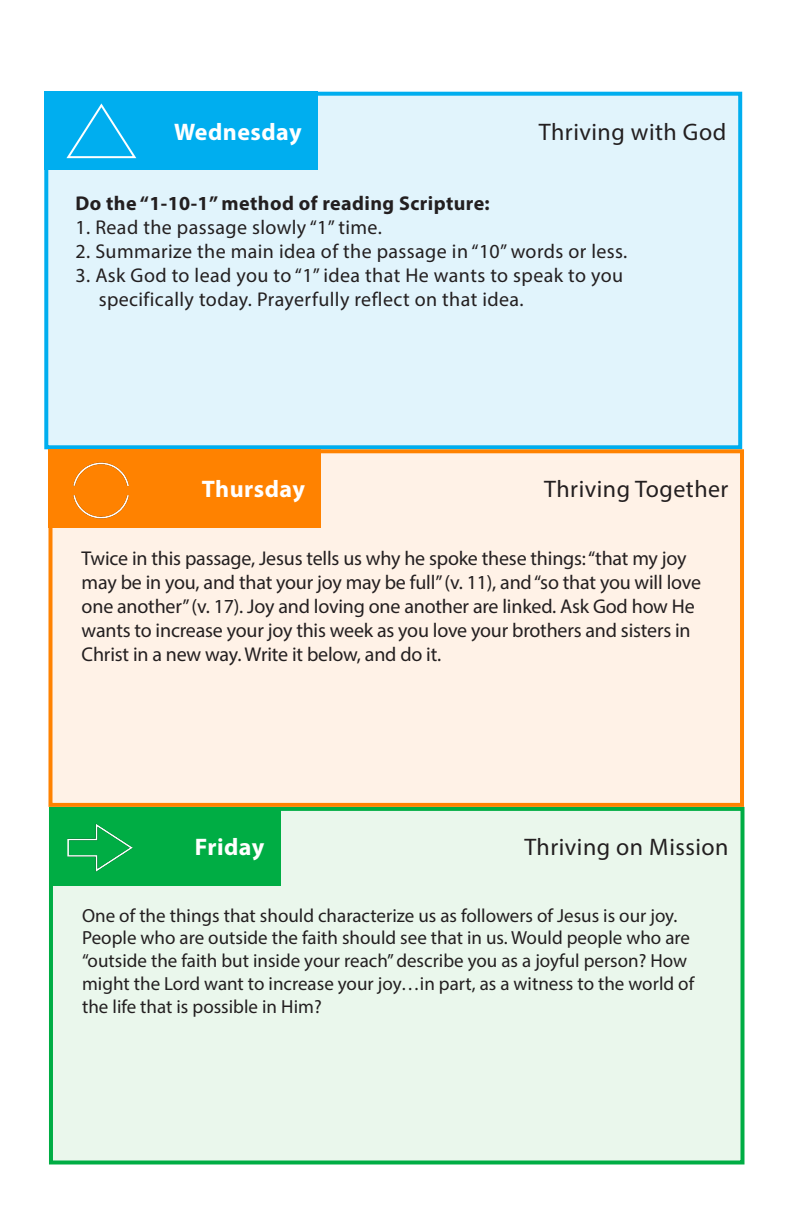
<style>
.page{position:relative;width:793px;height:1225px;background:#fff}
.page>*{position:absolute;margin:0;border:0;box-sizing:border-box;transform-origin:0 0}
.Theme_of_day{font:24px "Myriad Pro";letter-spacing:.02em;color:#231f20}
.Day_of_week{font:700 24px "Myriad Pro";letter-spacing:.02em;color:#fff}
.Body{font:20px/24px "Myriad Pro";letter-spacing:-.01em;color:#231f20}
.Day_of_week-2{font:20px "Myriad Pro";letter-spacing:.02em;color:#231f20}
.Day_of_week-3{font:700 20px "Myriad Pro";letter-spacing:.02em;color:#231f20}
.Body-2{font:19px/22.8px "Myriad Pro";color:#231f20}
</style>
<div class="page">
<div style="left:44px;top:92px;width:698px;height:357px;background:#e1f4fc;border:4px solid #00aeef"></div>
<div style="left:44px;top:92px;width:274px;height:78px;background:#00aeef"></div>
<svg style="left:66px;top:103px;width:71px;height:56px"></svg>
<div style="left:49px;top:807px;width:695px;height:357px;background:#eaf7ec;border:4px solid #00ad44"></div>
<div style="left:49px;top:807px;width:231px;height:78px;background:#00ad44"></div>
<div style="left:48px;top:449px;width:696px;height:358px;background:#fff2e7;border:4px solid #ff8200"></div>
<div style="left:48px;top:449px;width:273px;height:79px;background:#ff8200"></div>
<img style="left:73px;top:462px;width:56px;height:57px">
<img style="left:67px;top:823px;width:66px;height:49px">
<p class="Day_of_week" style="left:174px;top:116px;width:129px">Wednesday</p>
<p class="Theme_of_day" style="left:539px;top:117px;width:189px">Thriving with God</p>
<p class="Day_of_week-3" style="left:76px;top:190px;width:416px">Do the “1-10-1” method of reading Scripture:</p>
<p class="Day_of_week-2" style="left:76px;top:215px;width:308px">1. Read the passage slowly “1” time.</p>
<p class="Day_of_week-2" style="left:76px;top:239px;width:553px">2. Summarize the main idea of the passage in “10” words or less.</p>
<p class="Day_of_week-2" style="left:76px;top:263px;width:549px">3. Ask God to lead you to “1” idea that He wants to speak to you</p>
<p class="Day_of_week-2" style="left:99px;top:287px;width:427px">specifically today. Prayerfully reflect on that idea.</p>
<p class="Day_of_week" style="left:202px;top:474px;width:105px">Thursday</p>
<p class="Theme_of_day" style="left:544px;top:475px;width:186px">Thriving Together</p>
<p class="Body" style="left:82px;top:546px;width:621px">Twice in this passage, Jesus tells us why he spoke these things: “that my joy may be in you, and that your joy may be full” (v. 11), and “so that you will love one another” (v. 17). Joy and loving one another are linked. Ask God how He wants to increase your joy this week as you love your brothers and sisters in Christ in a new way. Write it below, and do it.</p>
<p class="Day_of_week" style="left:195px;top:831px;width:71px">Friday</p>
<p class="Theme_of_day" style="left:524px;top:832px;width:206px">Thriving on Mission</p>
<p class="Body-2" style="left:82px;top:904px;width:614px">One of the things that should characterize us as followers of Jesus is our joy.<br>People who are outside the faith should see that in us. Would people who are “outside the faith but inside your reach” describe you as a joyful person? How might the Lord want to increase your joy…in part, as a witness to the world of the life that is possible in Him?</p>
</div>
